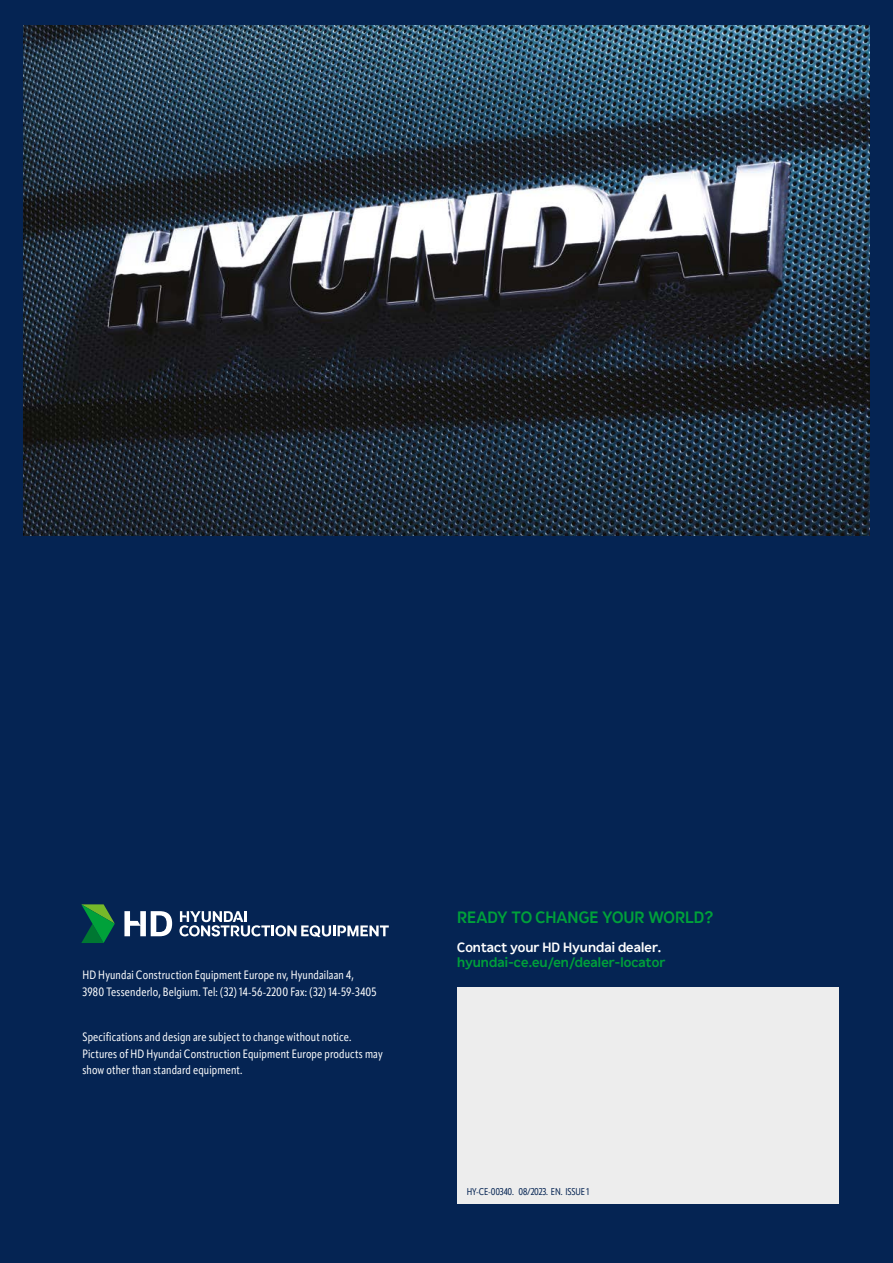
<style>
.page{position:relative;width:893px;height:1263px;background:#052453}
.page>*{position:absolute;margin:0;border:0;box-sizing:border-box;transform-origin:0 0}
.t1{font:700 16.5px "HD Hyundai Gothic Euro";letter-spacing:-.005em;color:#00a13a}
.t2{font:700 13.5px "HD Hyundai Gothic Euro";color:#00a13a}
.t3{font:700 13.5px "HD Hyundai Gothic Euro";color:#fff}
.t4{font:12px/16.5px "Apparat Cond";letter-spacing:.01em;color:#fff}
.t5{font:9.75px "Apparat Cond";letter-spacing:-.015em;color:#052453}
</style>
<div class="page">
<div style="left:457px;top:987px;width:382px;height:216px;background:#ededed"></div>
<svg style="left:81px;top:904px;width:34px;height:39px"></svg>
<svg style="left:124px;top:911px;width:48px;height:25px"></svg>
<svg style="left:179px;top:911px;width:210px;height:26px"></svg>
<img style="left:23px;top:25px;width:847px;height:511px">
<p class="t4" style="left:82px;top:967px;width:296px">HD Hyundai Construction Equipment Europe nv, Hyundailaan 4,<br>3980 Tessenderlo, Belgium. Tel: (32) 14-56-2200 Fax: (32) 14-59-3405</p>
<p class="t4" style="left:82px;top:1029px;width:302px">Specifications and design are subject to change without notice.<br>Pictures of HD Hyundai Construction Equipment Europe products may show other than standard equipment.</p>
<h1 class="t1" style="left:457px;top:906px;width:258px">READY TO CHANGE YOUR WORLD?</h1>
<p class="t3" style="left:457px;top:938px;width:206px">Contact your HD Hyundai dealer.</p>
<p class="t2" style="left:457px;top:953px;width:210px">hyundai-ce.eu/en/dealer-locator</p>
<p class="t5" style="left:467px;top:1186px;width:124px">HY-CE-00340. 08/2023. EN. ISSUE 1</p>
</div>
